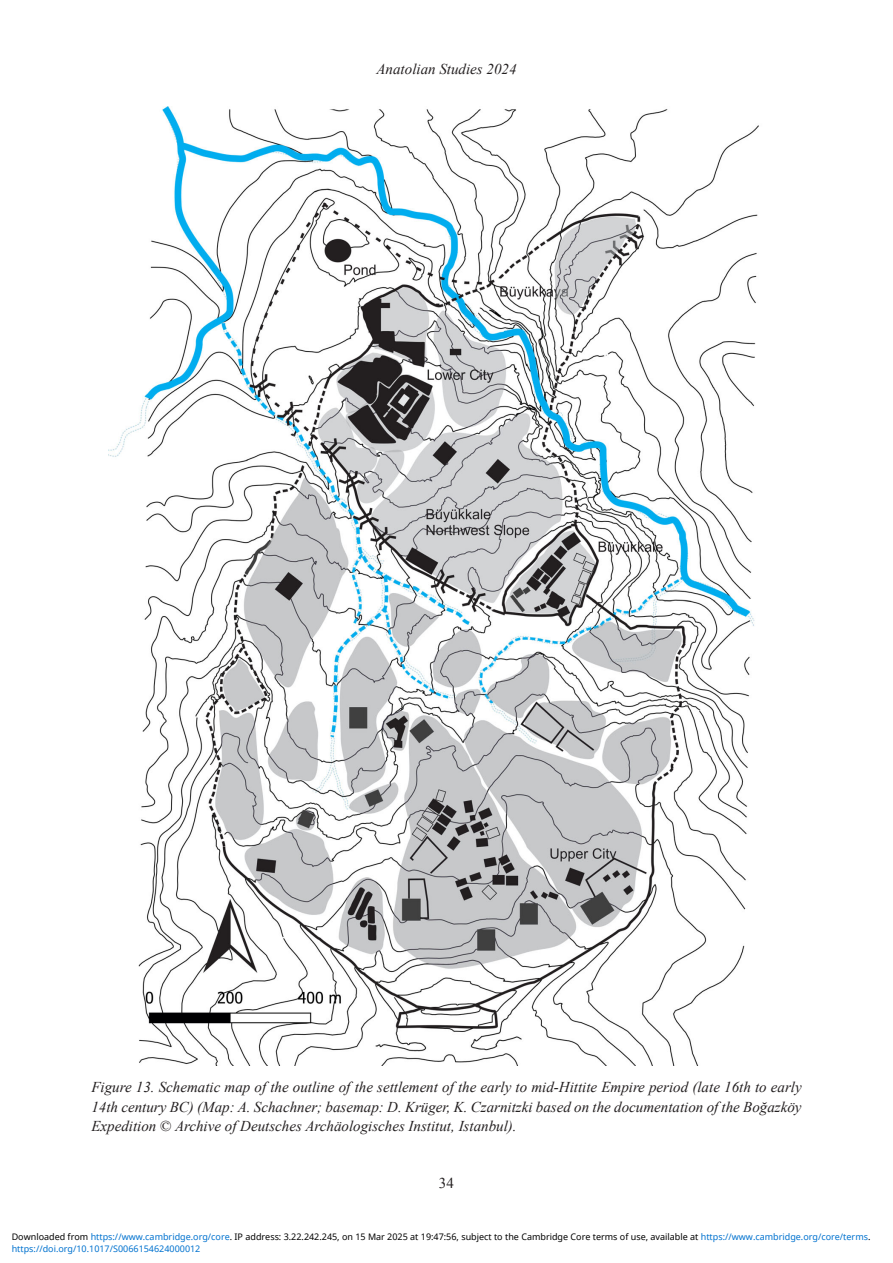
<style>
.page{position:relative;width:893px;height:1263px;background:#fff}
.page>*{position:absolute;margin:0;border:0;box-sizing:border-box;transform-origin:0 0}
.t1{font:italic 15px/19.5px "Times New Roman";color:#231f20;text-align:justify}
.t2{font:15px "Times New Roman";color:#231f20}
.t3{font:9px "Noto Sans";color:#000}
.t4{font:9px "Noto Sans";color:#0172cf}
.s1{color:#0172cf}
</style>
<div class="page">
<img style="left:108px;top:106px;width:651px;height:960px">
<p class="t1" style="left:376px;top:59px;width:142px">Anatolian Studies 2024</p>
<p class="t1" style="left:91px;top:1077px;width:712px">Figure 13. Schematic map of the outline of the settlement of the early to mid-Hittite Empire period (late 16th to early 14th century BC) (Map: A. Schachner; basemap: D. Krüger, K. Czarnitzki based on the documentation of the Boğazköy Expedition © Archive of Deutsches Archäologisches Institut, Istanbul).</p>
<p class="t2" style="left:439px;top:1175px;width:16px">34</p>
<p class="t3" style="left:12px;top:1231px;width:860px">Downloaded from <span class="s1">https://www.cambridge.org/core</span>. IP address: 3.22.242.245, on 15 Mar 2025 at 19:47:56, subject to the Cambridge Core terms of use, available at <span class="s1">https://www.cambridge.org/core/terms</span>.</p>
<p class="t4" style="left:12px;top:1243px;width:190px">https://doi.org/10.1017/S0066154624000012</p>
</div>
